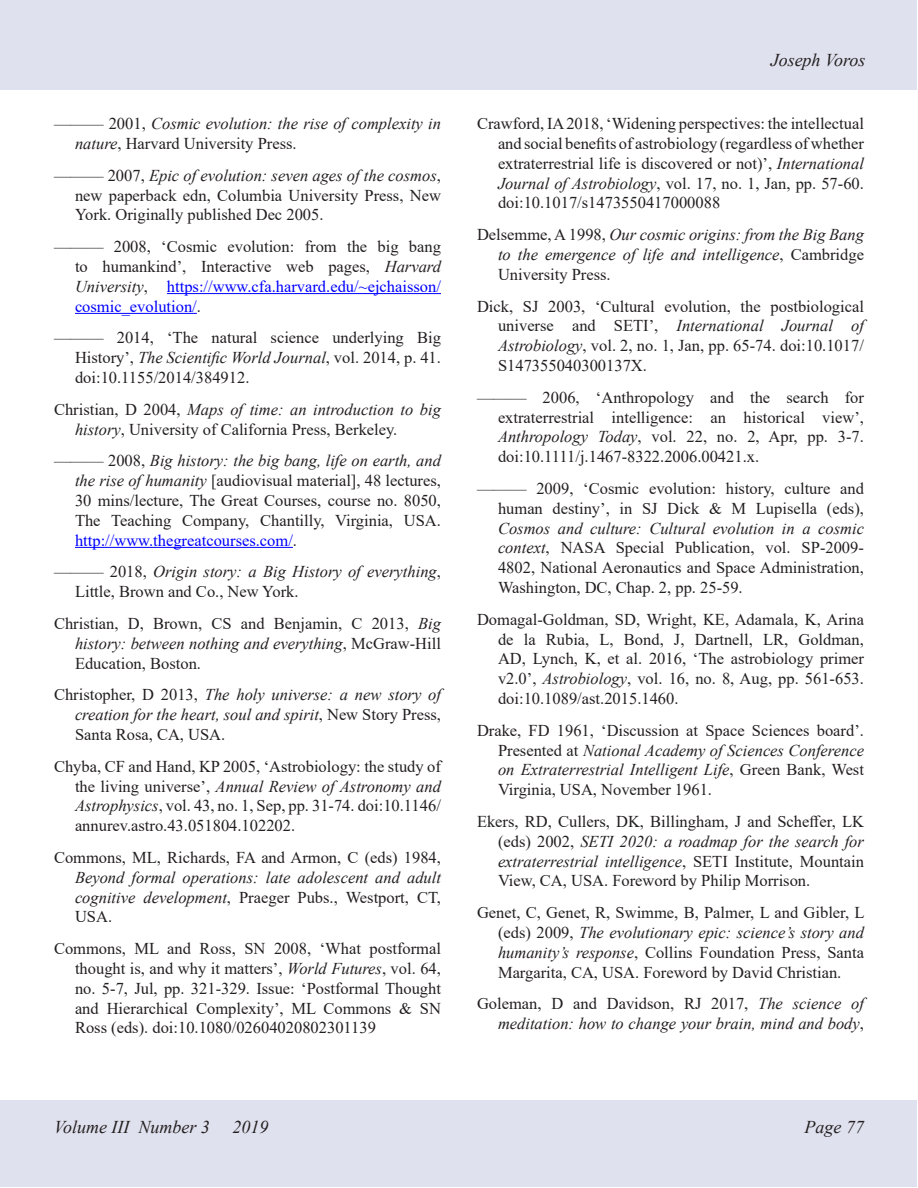
<style>
.page{position:relative;width:918px;height:1188px;background:#fff}
.page>*{position:absolute;margin:0;border:0;box-sizing:border-box;transform-origin:0 0}
.t1{font:italic 18px "Times New Roman";color:#231f20}
.endnote_text{font:16.5px/19.8px "Times New Roman";color:#231f20;text-align:justify}
.endnote_text-2{font:italic 16.5px/19.8px "Times New Roman";color:#231f20;text-align:justify}
.s1{font-style:normal}
.s2{font-style:italic}
.s3{color:#00f}
</style>
<div class="page">
<div style="left:1px;top:1px;width:916px;height:89px;background:#e0e1ee"></div>
<div style="left:1px;top:1101px;width:916px;height:86px;background:#e0e1ee"></div>
<hr style="left:167px;top:293px;width:274px;height:1px;background:#00f">
<hr style="left:75px;top:313px;width:122px;height:1px;background:#00f">
<hr style="left:75px;top:547px;width:218px;height:1px;background:#00f">
<p class="endnote_text-2" style="left:75px;top:113px;width:368px;text-indent:-21px"><span class="s1">——— 2001,</span> Cosmic evolution: the rise of complexity in nature<span class="s1">, Harvard University Press.</span></p>
<p class="endnote_text" style="left:75px;top:165px;width:368px;text-indent:-21px">——— 2007, <span class="s2">Epic of evolution: seven ages of the cosmos</span>, new paperback edn, Columbia University Press, New York. Originally published Dec 2005.</p>
<p class="endnote_text" style="left:75px;top:236px;width:368px;text-indent:-21px">——— 2008, ‘Cosmic evolution: from the big bang to humankind’, Interactive web pages, <span class="s2">Harvard University</span>, <span class="s3">https://www.cfa.harvard.edu/~ejchaisson/ cosmic_evolution/</span>.</p>
<p class="endnote_text" style="left:75px;top:327px;width:368px;text-indent:-21px">——— 2014, ‘The natural science underlying Big History’, <span class="s2">The Scientific World Journal</span>, vol. 2014, p. 41. doi:10.1155/2014/384912.</p>
<p class="endnote_text" style="left:75px;top:399px;width:367px;text-indent:-21px">Christian, D 2004, <span class="s2">Maps of time: an introduction to big history</span>, University of California Press, Berkeley.</p>
<p class="endnote_text" style="left:75px;top:450px;width:368px;text-indent:-21px">——— 2008, <span class="s2">Big history: the big bang, life on earth, and the rise of humanity</span> [audiovisual material], 48 lectures, 30 mins/lecture, The Great Courses, course no. 8050, The Teaching Company, Chantilly, Virginia, USA. <span class="s3">http://www.thegreatcourses.com/</span>.</p>
<p class="endnote_text" style="left:75px;top:561px;width:367px;text-indent:-21px">——— 2018, <span class="s2">Origin story: a Big History of everything</span>,<br>Little, Brown and Co., New York.</p>
<p class="endnote_text" style="left:75px;top:613px;width:368px;text-indent:-21px">Christian, D, Brown, CS and Benjamin, C 2013, <span class="s2">Big history: between nothing and everything</span>, McGraw-Hill Education, Boston.</p>
<p class="endnote_text-2" style="left:75px;top:685px;width:367px;text-indent:-21px"><span class="s1">Christopher, D 2013,</span> The holy universe: a new story of creation for the heart, soul and spirit<span class="s1">, New Story Press, Santa Rosa, CA, USA.</span></p>
<p class="endnote_text" style="left:75px;top:756px;width:368px;text-indent:-21px">Chyba, CF and Hand, KP 2005, ‘Astrobiology: the study of the living universe’, <span class="s2">Annual Review of Astronomy and Astrophysics</span>, vol. 43, no. 1, Sep, pp. 31-74. doi:10.1146/ annurev.astro.43.051804.102202.</p>
<p class="endnote_text" style="left:75px;top:847px;width:368px;text-indent:-21px">Commons, ML, Richards, FA and Armon, C (eds) 1984, <span class="s2">Beyond formal operations: late adolescent and adult cognitive development</span>, Praeger Pubs., Westport, CT, USA.</p>
<p class="endnote_text" style="left:75px;top:938px;width:368px;text-indent:-21px">Commons, ML and Ross, SN 2008, ‘What postformal thought is, and why it matters’, <span class="s2">World Futures</span>, vol. 64, no. 5-7, Jul, pp. 321-329. Issue: ‘Postformal Thought and Hierarchical Complexity’, ML Commons &amp; SN Ross (eds). doi:10.1080/02604020802301139</p>
<p class="t1" style="left:771px;top:48px;width:96px">Joseph Voros</p>
<p class="endnote_text" style="left:498px;top:113px;width:368px;text-indent:-21px">Crawford, IA 2018, ‘Widening perspectives: the intellectual and social benefits of astrobiology (regardless of whether extraterrestrial life is discovered or not)’, <span class="s2">International Journal of Astrobiology</span>, vol. 17, no. 1, Jan, pp. 57-60. doi:10.1017/s1473550417000088</p>
<p class="endnote_text-2" style="left:498px;top:224px;width:368px;text-indent:-21px"><span class="s1">Delsemme, A 1998,</span> Our cosmic origins: from the Big Bang to the emergence of life and intelligence<span class="s1">, Cambridge University Press.</span></p>
<p class="endnote_text" style="left:498px;top:296px;width:368px;text-indent:-21px">Dick, SJ 2003, ‘Cultural evolution, the postbiological universe and SETI’, <span class="s2">International Journal of Astrobiology</span>, vol. 2, no. 1, Jan, pp. 65-74. doi:10.1017/ S147355040300137X.</p>
<p class="endnote_text" style="left:498px;top:387px;width:368px;text-indent:-21px">——— 2006, ‘Anthropology and the search for extraterrestrial intelligence: an historical view’, <span class="s2">Anthropology Today</span>, vol. 22, no. 2, Apr, pp. 3-7. doi:10.1111/j.1467-8322.2006.00421.x.</p>
<p class="endnote_text" style="left:498px;top:478px;width:368px;text-indent:-21px">——— 2009, ‘Cosmic evolution: history, culture and human destiny’, in SJ Dick &amp; M Lupisella (eds), <span class="s2">Cosmos and culture: Cultural evolution in a cosmic context</span>, NASA Special Publication, vol. SP-2009- 4802, National Aeronautics and Space Administration, Washington, DC, Chap. 2, pp. 25-59.</p>
<p class="endnote_text" style="left:498px;top:609px;width:368px;text-indent:-21px">Domagal-Goldman, SD, Wright, KE, Adamala, K, Arina de la Rubia, L, Bond, J, Dartnell, LR, Goldman, AD, Lynch, K, et al. 2016, ‘The astrobiology primer v2.0’, <span class="s2">Astrobiology</span>, vol. 16, no. 8, Aug, pp. 561-653. doi:10.1089/ast.2015.1460.</p>
<p class="endnote_text" style="left:498px;top:720px;width:368px;text-indent:-21px">Drake, FD 1961, ‘Discussion at Space Sciences board’.<br>Presented at <span class="s2">National Academy of Sciences Conference on Extraterrestrial Intelligent Life</span>, Green Bank, West Virginia, USA, November 1961.</p>
<p class="endnote_text" style="left:498px;top:811px;width:368px;text-indent:-21px">Ekers, RD, Cullers, DK, Billingham, J and Scheffer, LK (eds) 2002, <span class="s2">SETI 2020: a roadmap for the search for extraterrestrial intelligence</span>, SETI Institute, Mountain View, CA, USA. Foreword by Philip Morrison.</p>
<p class="endnote_text" style="left:498px;top:902px;width:368px;text-indent:-21px">Genet, C, Genet, R, Swimme, B, Palmer, L and Gibler, L (eds) 2009, <span class="s2">The evolutionary epic: science’s story and humanity’s response</span>, Collins Foundation Press, Santa Margarita, CA, USA. Foreword by David Christian.</p>
<p class="endnote_text-2" style="left:477px;top:994px;width:388px;text-align:right"><span class="s1">Goleman, D and Davidson, RJ 2017,</span> The science of meditation: how to change your brain, mind and body<span class="s1">,</span></p>
<p class="t1" style="left:54px;top:1115px;width:157px">Volume III Number 3</p>
<p class="t1" style="left:232px;top:1115px;width:37px">2019</p>
<p class="t1" style="left:805px;top:1115px;width:61px">Page 77</p>
</div>
